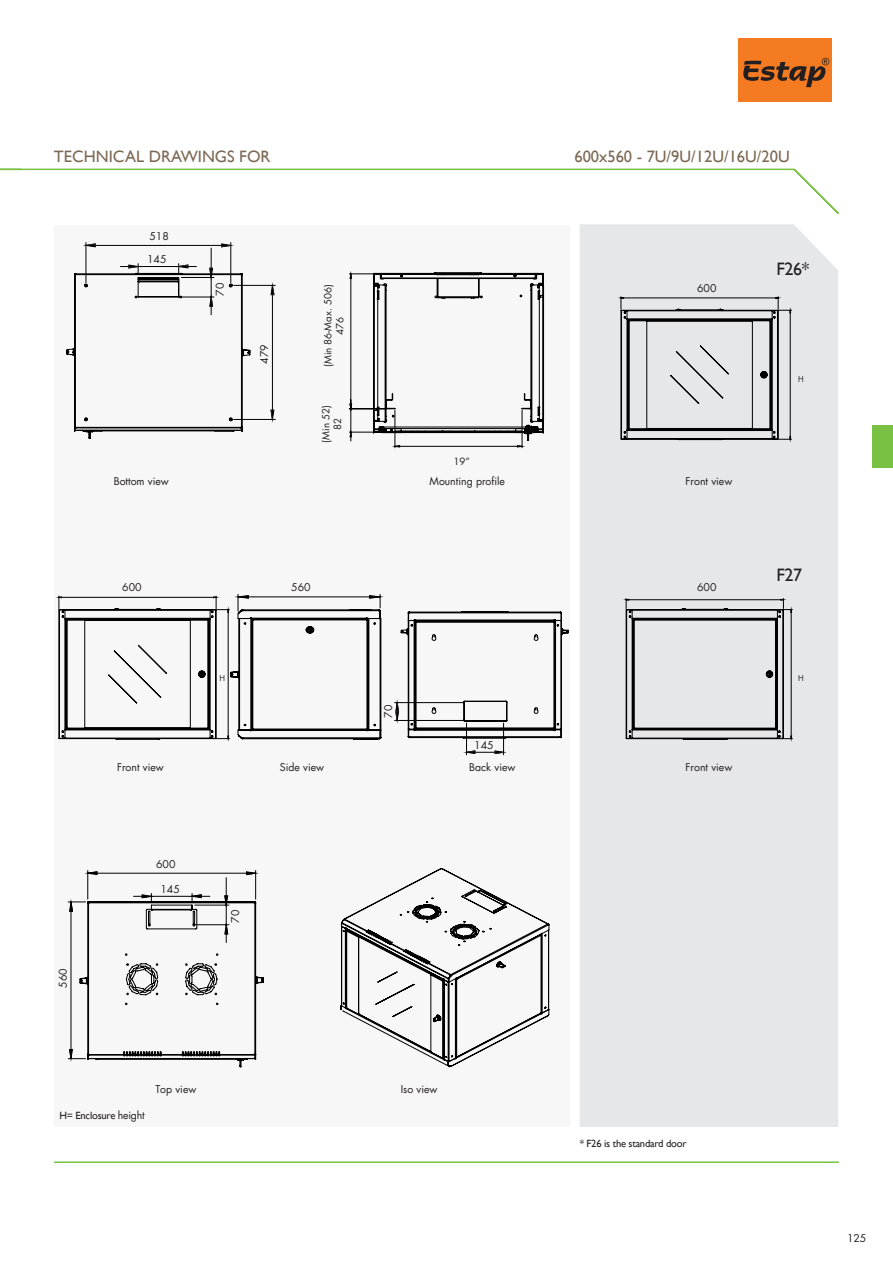
<style>
.page{position:relative;width:893px;height:1263px;background:#fff}
.page>*{position:absolute;margin:0;border:0;box-sizing:border-box;transform-origin:0 0}
.t1{font:18px "Gill Sans";letter-spacing:-.02em;color:#231f20}
.t2{font:16.5px "Gill Sans";color:#7c6954}
.t3{font:10.5px "Futura";color:#231f20}
.t4{font:10.5px "Gill Sans";letter-spacing:-.02em;color:#231f20}
.t5{font:9.75px/11.7px "Futura";color:#231f20;text-align:center}
.t6{font:7.8px "Futura";color:#231f20}
.s1{font-family:"Futura"}
</style>
<div class="page">
<hr style="left:0;top:169px;width:794px;height:1px;background:#79c142">
<svg style="left:792px;top:168px;width:47px;height:46px"></svg>
<div style="left:872px;top:425px;width:21px;height:43px;background:#79c142"></div>
<div style="left:738px;top:39px;width:93px;height:63px;background:#f47b21"></div>
<svg style="left:743px;top:58px;width:86px;height:29px"></svg>
<svg style="left:0;top:168px;width:23px;height:3px"></svg>
<hr style="left:54px;top:1161px;width:785px;height:2px;background:#79c142">
<div style="left:54px;top:225px;width:516px;height:901px;background:#f7f7f8"></div>
<div style="left:580px;top:224px;width:258px;height:903px;background:#e6e7e9"></div>
<svg style="left:621px;top:297px;width:170px;height:143px;background:#c5c6c7"></svg>
<svg style="left:626px;top:598px;width:166px;height:141px;background:#cacbcc"></svg>
<hr style="left:234px;top:419px;width:41px;height:1px;background:#000">
<hr style="left:234px;top:285px;width:41px;height:1px;background:#000">
<svg style="left:66px;top:243px;width:208px;height:196px"></svg>
<svg style="left:68px;top:870px;width:196px;height:197px"></svg>
<svg style="left:340px;top:868px;width:210px;height:199px"></svg>
<hr style="left:466px;top:723px;width:1px;height:32px;background:#000">
<hr style="left:503px;top:723px;width:1px;height:32px;background:#000">
<svg style="left:395px;top:611px;width:174px;height:143px"></svg>
<svg style="left:59px;top:594px;width:322px;height:145px"></svg>
<hr style="left:522px;top:410px;width:1px;height:38px;background:#000">
<hr style="left:395px;top:410px;width:1px;height:38px;background:#000">
<hr style="left:349px;top:274px;width:31px;height:1px;background:#000">
<hr style="left:349px;top:432px;width:32px;height:1px;background:#000">
<hr style="left:349px;top:408px;width:36px;height:1px;background:#000">
<svg style="left:350px;top:273px;width:194px;height:174px"></svg>
<h2 class="t2" style="left:54px;top:149px;width:218px">TECHNICAL DRAWINGS FOR</h2>
<h2 class="t2" style="left:574px;top:149px;width:217px">600x560 - 7U/9U/12U/16U/20U</h2>
<p class="t3" style="left:149px;top:231px;width:21px">518</p>
<p class="t3" style="left:147px;top:254px;width:21px">145</p>
<p class="t3" style="left:215px;top:296px;width:14px;rotate:-90deg">70</p>
<p class="t3" style="left:259px;top:364px;width:21px;rotate:-90deg">479</p>
<p class="t5" style="left:323px;top:367px;width:84px;rotate:-90deg">(Min 86-Max. 506)<br>476</p>
<p class="t5" style="left:321px;top:442px;width:39px;rotate:-90deg">(Min 52)<br>82</p>
<p class="t5" style="left:453px;top:456px;width:18px">19”</p>
<p class="t3" style="left:697px;top:283px;width:21px">600</p>
<p class="t3" style="left:114px;top:476px;width:57px">Bottom view</p>
<p class="t3" style="left:430px;top:476px;width:77px">Mounting profile</p>
<p class="t3" style="left:685px;top:476px;width:48px">Front view</p>
<p class="t3" style="left:122px;top:582px;width:21px">600</p>
<p class="t6" style="left:220px;top:675px;width:7px">H</p>
<p class="t3" style="left:291px;top:582px;width:21px">560</p>
<p class="t3" style="left:383px;top:718px;width:14px;rotate:-90deg">70</p>
<p class="t3" style="left:474px;top:740px;width:21px">145</p>
<p class="t3" style="left:697px;top:582px;width:21px">600</p>
<p class="t3" style="left:280px;top:762px;width:46px">Side view</p>
<p class="t3" style="left:469px;top:762px;width:48px">Back view</p>
<p class="t3" style="left:117px;top:762px;width:48px">Front view</p>
<p class="t3" style="left:685px;top:762px;width:48px">Front view</p>
<p class="t3" style="left:58px;top:988px;width:21px;rotate:-90deg">560</p>
<p class="t3" style="left:156px;top:859px;width:21px">600</p>
<p class="t3" style="left:160px;top:884px;width:21px">145</p>
<p class="t3" style="left:230px;top:922px;width:14px;rotate:-90deg">70</p>
<p class="t4" style="left:59px;top:1111px;width:87px">H= Enclosure <span class="s1">height</span></p>
<p class="t3" style="left:155px;top:1084px;width:43px">Top view</p>
<p class="t3" style="left:401px;top:1084px;width:38px">Iso view</p>
<p class="t4" style="left:580px;top:1139px;width:108px">* F26 is the standard door</p>
<h1 class="t1" style="left:776px;top:261px;width:34px">F26*</h1>
<p class="t6" style="left:798px;top:375px;width:7px">H</p>
<h1 class="t1" style="left:776px;top:568px;width:27px">F27</h1>
<p class="t6" style="left:798px;top:675px;width:7px">H</p>
<p class="t3" style="left:847px;top:1233px;width:21px">125</p>
</div>
